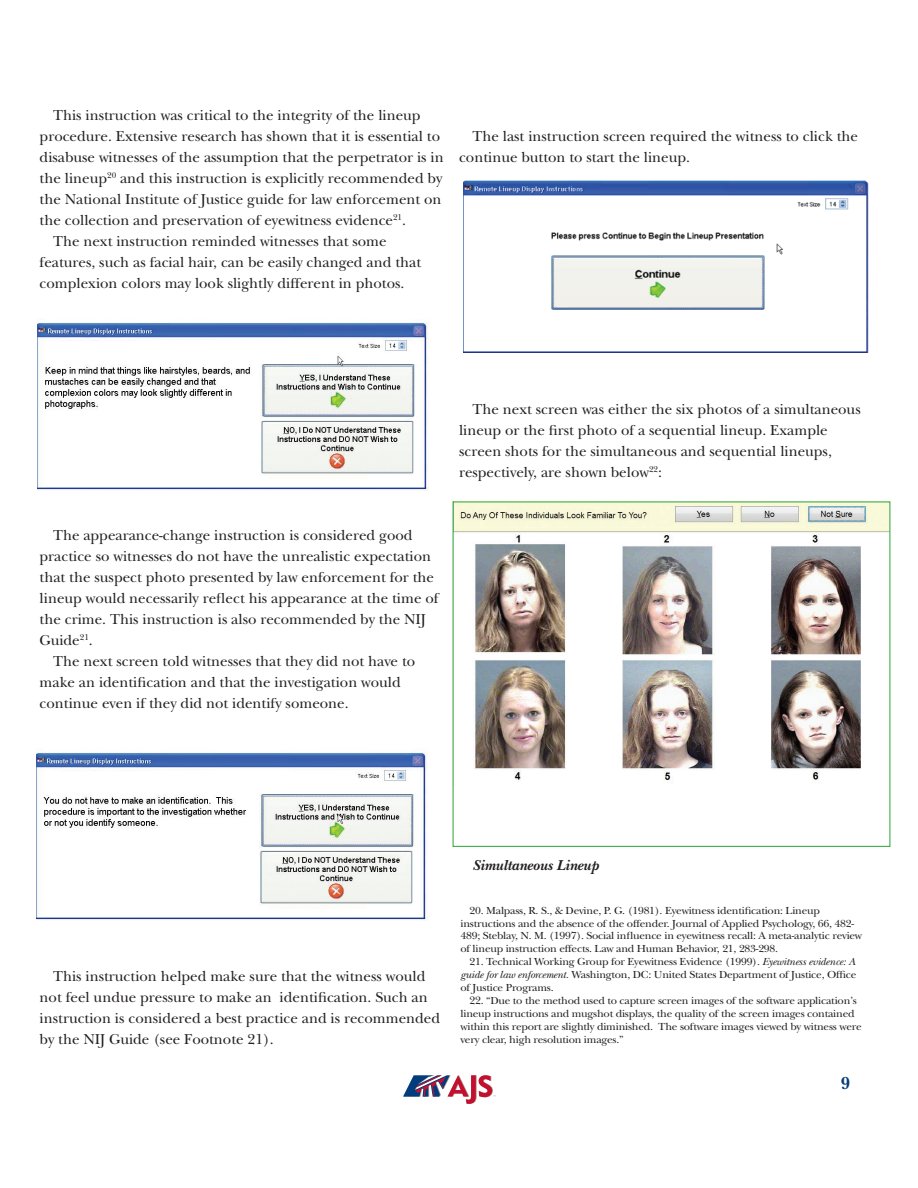
<style>
.page{position:relative;width:918px;height:1188px;background:#fff}
.page>*{position:absolute;margin:0;border:0;box-sizing:border-box;transform-origin:0 0}
.t1{font:700 18px "New Baskerville";color:#073d7d}
.t2{font:15px/21px "New Baskerville";color:#231f20}
.t3{font:italic 700 15px "New Baskerville";color:#231f20}
.t4{font:10.65px/12.9px "New Baskerville";letter-spacing:-.02em;color:#231f20;scale:1.05 1}
.s1{font-style:italic}
.s2{font-size:11.25px}
</style>
<div class="page">
<img style="left:38px;top:318px;width:391px;height:172px">
<img style="left:36px;top:749px;width:391px;height:172px">
<img style="left:464px;top:180px;width:405px;height:172px">
<img style="left:455px;top:503px;width:433px;height:280px">
<div style="left:453px;top:501px;width:437px;height:346px;border:1px solid #40ae49"></div>
<svg style="left:403px;top:1075px;width:93px;height:29px"></svg>
<p class="t2" style="left:53px;top:104px;width:369px">This instruction was critical to the integrity of the lineup</p>
<p class="t2" style="left:40px;top:125px;width:402px">procedure. Extensive research has shown that it is essential to</p>
<p class="t2" style="left:40px;top:146px;width:406px">disabuse witnesses of the assumption that the perpetrator is in</p>
<p class="t2" style="left:40px;top:167px;width:404px">the lineup<sup>20</sup> and this instruction is explicitly recommended by</p>
<p class="t2" style="left:40px;top:188px;width:403px">the National Institute of Justice guide for law enforcement on</p>
<p class="t2" style="left:40px;top:209px;width:368px">the collection and preservation of eyewitness evidence<sup>21</sup>.</p>
<p class="t2" style="left:53px;top:230px;width:335px">The next instruction reminded witnesses that some</p>
<p class="t2" style="left:40px;top:251px;width:383px">features, such as facial hair, can be easily changed and that</p>
<p class="t2" style="left:40px;top:272px;width:366px">complexion colors may look slightly different in photos.</p>
<p class="t2" style="left:459px;top:126px;width:401px;text-indent:14px">The last instruction screen required the witness to click the continue button to start the lineup.</p>
<p class="t2" style="left:53px;top:524px;width:361px">The appearance-change instruction is considered good</p>
<p class="t2" style="left:40px;top:545px;width:393px">practice so witnesses do not have the unrealistic expectation</p>
<p class="t2" style="left:40px;top:566px;width:396px">that the suspect photo presented by law enforcement for the</p>
<p class="t2" style="left:40px;top:587px;width:400px">lineup would necessarily reflect his appearance at the time of</p>
<p class="t2" style="left:40px;top:608px;width:388px">the crime. This instruction is also recommended by the NIJ</p>
<p class="t2" style="left:40px;top:629px;width:55px">Guide<sup>21</sup>.</p>
<p class="t2" style="left:53px;top:650px;width:364px">The next screen told witnesses that they did not have to</p>
<p class="t2" style="left:40px;top:671px;width:363px">make an identification and that the investigation would</p>
<p class="t2" style="left:40px;top:692px;width:311px">continue even if they did not identify someone.</p>
<p class="t2" style="left:459px;top:399px;width:403px;text-indent:14px">The next screen was either the six photos of a simultaneous lineup or the first photo of a sequential lineup. Example screen shots for the simultaneous and sequential lineups, respectively, are shown below<sup>22</sup>:</p>
<p class="t2" style="left:40px;top:965px;width:402px;text-indent:14px">This instruction helped make sure that the witness would not feel undue pressure to make an identification. Such an instruction is considered a best practice and is recommended by the NIJ Guide (see Footnote 21).</p>
<p class="t3" style="left:473px;top:857px;width:127px">Simultaneous Lineup</p>
<p class="t4" style="left:460px;top:904px;width:384px;text-indent:9px">20. Malpass, R. S., &amp; Devine, P. G. (1981). Eyewitness identification: Lineup instructions and the absence of the offender. Journal of Applied Psychology, 66, 482- 489; Steblay, N. M. (1997). Social influence in eyewitness recall: A meta-analytic review of lineup instruction effects. Law and Human Behavior, 21, 283-298.</p>
<p class="t4" style="left:460px;top:955px;width:379px;text-align:justify;text-indent:9px">21. Technical Working Group for Eyewitness Evidence (1999). <span class="s1">Eyewitness evidence: A guide for law enforcement.</span> Washington, DC: United States Department of Justice, Office of Justice Programs.</p>
<p class="t4" style="left:460px;top:994px;width:384px;text-indent:9px"><span class="s2">22.</span> “Due to the method used to capture screen images of the software application’s lineup instructions and mugshot displays, the quality of the screen images contained within this report are slightly diminished. The software images viewed by witness were very clear, high resolution images.”</p>
<p class="t1" style="left:841px;top:1073px;width:11px">9</p>
</div>
